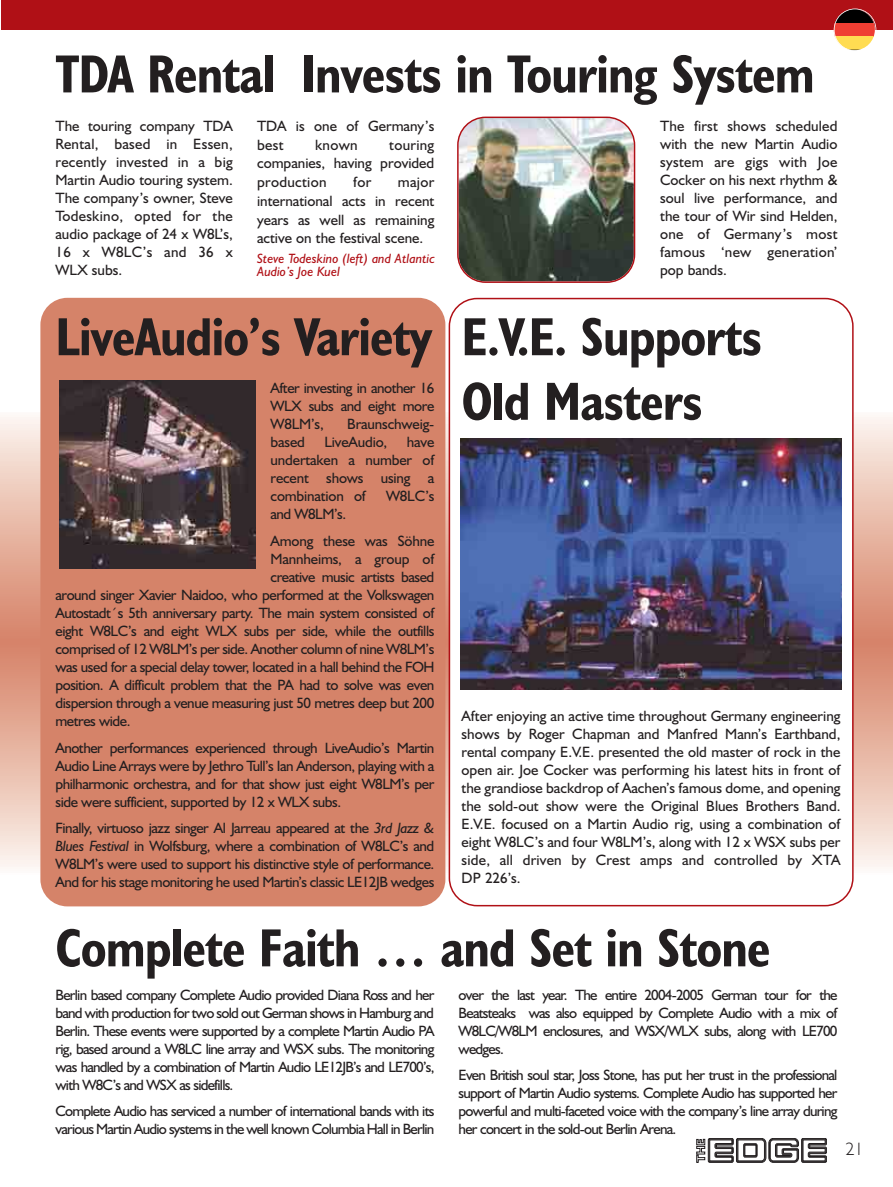
<style>
.page{position:relative;width:893px;height:1187px;background:#fff}
.page>*{position:absolute;margin:0;border:0;box-sizing:border-box;transform-origin:0 0}
.t1{font:700 condensed 54px/64.5px "Humanist 521 BT";letter-spacing:-.015em;color:#231f20}
.t2{font:300 18px "Humanist 521 BT";color:#231f20}
.t3{font:15px/18px "Humanist 521 BT";letter-spacing:-.03em;color:#231f20;text-align:justify}
.t4{font:15px/18px "Humanist 521 BT";letter-spacing:-.05em;color:#231f20}
.t5{font:15px/26.5px "Humanist 521 BT";letter-spacing:-.01em;color:#231f20}
.t6{font:15px/18.8px "Humanist 521 BT";color:#231f20}
.t7{font:italic 13.5px/13.5px "Humanist 521 BT";color:#b01016}
.s1{font-style:italic}
</style>
<div class="page">
<svg style="left:1px;top:412px;width:892px;height:462px;background:#e8b9a8"></svg>
<div style="left:1px;top:0;width:892px;height:30px;background:#b01016"></div>
<svg style="left:696px;top:1138px;width:131px;height:24px"></svg>
<svg style="left:834px;top:9px;width:41px;height:39px"></svg>
<div style="left:834px;top:9px;width:42px;height:42px;border:2px solid #fff;border-radius:50%"></div>
<div style="left:40px;top:298px;width:405px;height:608px;background:#d58369;border-radius:27px"></div>
<svg style="left:449px;top:298px;width:405px;height:608px"></svg>
<img style="left:457px;top:117px;width:178px;height:166px">
<img style="left:460px;top:439px;width:382px;height:250px">
<img style="left:59px;top:381px;width:197px;height:188px">
<h1 class="t1" style="left:55px;top:48px;width:761px">TDA Rental Invests in Touring System</h1>
<p class="t3" style="left:56px;top:118px;width:179px">The touring company TDA Rental, based in Essen, recently invested in a big Martin Audio touring system.<br>The company’s owner, Steve Todeskino, opted for the audio package of 24 x W8L’s, 16 x W8LC’s and 36 x WLX subs.</p>
<p class="t6" style="left:257px;top:118px;width:179px">TDA is one of Germany’s best</p>
<p class="t3" style="left:660px;top:118px;width:179px">The first shows scheduled with the new Martin Audio system are gigs with Joe Cocker on his next rhythm &amp; soul live performance, and the tour of Wir sind Helden, one of Germany’s most famous ‘new generation’ pop bands.</p>
<p class="t3" style="left:315px;top:137px;width:44px">known</p>
<p class="t3" style="left:257px;top:137px;width:179px;line-height:18.8px;text-indent:132px">touring companies, having provided production</p>
<p class="t3" style="left:353px;top:175px;width:20px">for</p>
<p class="t3" style="left:257px;top:174px;width:179px;line-height:18.8px;text-indent:141px">major international acts in recent years as well as remaining active on the festival scene.</p>
<p class="t7" style="left:257px;top:253px;width:180px">Steve Todeskino (left) and Atlantic<br>Audio’s Joe Kuel</p>
<h1 class="t1" style="left:55px;top:310px;width:378px">LiveAudio’s Variety</h1>
<p class="t3" style="left:271px;top:381px;width:165px">After investing in another 16<br>WLX subs and eight more W8LM’s,</p>
<p class="t5" style="left:347px;top:412px;width:89px">Braunschweig-</p>
<h1 class="t1" style="left:462px;top:310px;width:302px">E.V.E. Supports<br>Old Masters</h1>
<p class="t3" style="left:271px;top:435px;width:165px;text-indent:136px">have undertaken a number of recent shows using a combination of</p>
<p class="t3" style="left:271px;top:435px;width:36px">based</p>
<p class="t5" style="left:324px;top:430px;width:64px">LiveAudio,</p>
<p class="t3" style="left:386px;top:489px;width:50px">W8LC’s</p>
<p class="t5" style="left:271px;top:502px;width:165px">and W8LM’s.<br>Among these was Söhne</p>
<p class="t5" style="left:271px;top:547px;width:165px">Mannheims, a group of</p>
<p class="t3" style="left:271px;top:569px;width:165px">creative music artists based</p>
<p class="t3" style="left:56px;top:587px;width:380px">around singer Xavier Naidoo, who performed at the Volkswagen</p>
<p class="t3" style="left:56px;top:605px;width:380px">Autostadt´s 5th anniversary party. The main system consisted of</p>
<p class="t3" style="left:56px;top:623px;width:380px">eight W8LC’s and eight WLX subs per side, while the outfills</p>
<p class="t3" style="left:56px;top:641px;width:380px">comprised of 12 W8LM’s per side. Another column of nine W8LM’s</p>
<p class="t3" style="left:56px;top:659px;width:381px">was used for a special delay tower, located in a hall behind the FOH</p>
<p class="t3" style="left:56px;top:677px;width:380px">position. A difficult problem that the PA had to solve was even</p>
<p class="t3" style="left:56px;top:695px;width:380px">dispersion through a venue measuring just 50 metres deep but 200</p>
<p class="t3" style="left:56px;top:713px;width:77px">metres wide.</p>
<p class="t3" style="left:56px;top:740px;width:380px">Another performances experienced through LiveAudio’s Martin Audio Line Arrays were by Jethro Tull’s Ian Anderson, playing with a philharmonic orchestra, and for that show just eight W8LM’s per side were sufficient, supported by 12 x WLX subs.</p>
<p class="t3" style="left:56px;top:820px;width:380px">Finally, virtuoso jazz singer Al Jarreau appeared at the <span class="s1">3rd Jazz &amp; Blues Festival</span> in Wolfsburg, where a combination of W8LC’s and W8LM’s were used to support his distinctive style of performance.<br>And for his stage monitoring he used Martin’s classic LE12JB wedges</p>
<h1 class="t1" style="left:55px;top:921px;width:716px">Complete Faith … and Set in Stone</h1>
<p class="t3" style="left:56px;top:987px;width:380px">Berlin based company Complete Audio provided Diana Ross and her band with production for two sold out German shows in Hamburg and Berlin. These events were supported by a complete Martin Audio PA rig, based around a W8LC line array and WSX subs. The monitoring was handled by a combination of Martin Audio LE12JB’s and LE700’s, with W8C’s and WSX as sidefills.</p>
<p class="t4" style="left:56px;top:1103px;width:380px">Complete Audio has serviced a number of international bands with its various Martin Audio systems in the well known Columbia Hall in Berlin</p>
<p class="t3" style="left:462px;top:708px;width:380px">After enjoying an active time throughout Germany engineering shows by Roger Chapman and Manfred Mann’s Earthband, rental company E.V.E. presented the old master of rock in the open air. Joe Cocker was performing his latest hits in front of the grandiose backdrop of Aachen’s famous dome, and opening the sold-out show were the Original Blues Brothers Band.<br>E.V.E. focused on a Martin Audio rig, using a combination of eight W8LC’s and four W8LM’s, along with 12 x WSX subs per side, all driven by Crest amps and controlled by XTA DP 226’s.</p>
<p class="t3" style="left:459px;top:987px;width:380px">over the last year. The entire 2004-2005 German tour for the Beatsteaks was also equipped by Complete Audio with a mix of W8LC/W8LM enclosures, and WSX/WLX subs, along with LE700 wedges.</p>
<p class="t3" style="left:459px;top:1067px;width:380px">Even British soul star, Joss Stone, has put her trust in the professional support of Martin Audio systems. Complete Audio has supported her powerful and multi-faceted voice with the company’s line array during her concert in the sold-out Berlin Arena.</p>
<p class="t2" style="left:845px;top:1142px;width:20px">21</p>
</div>
